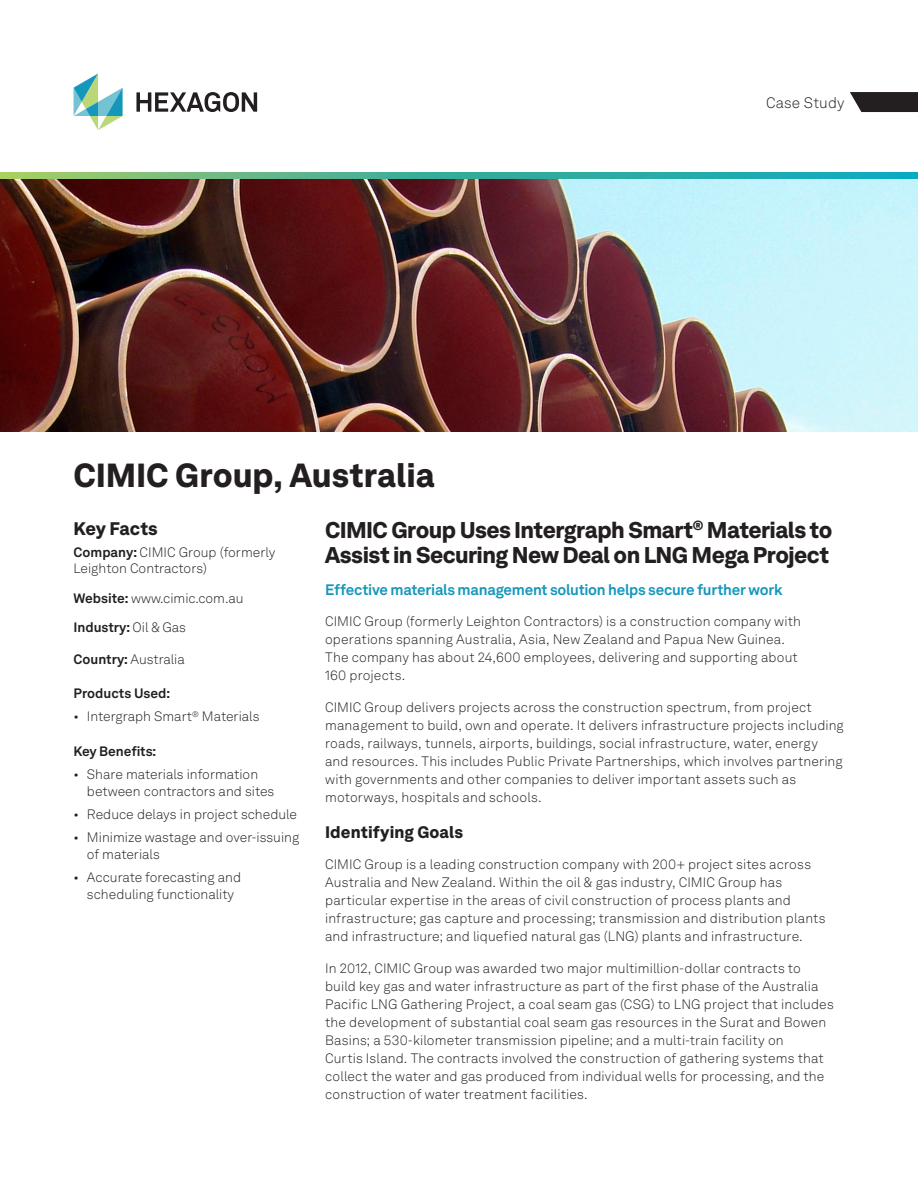
<style>
.page{position:relative;width:918px;height:1188px;background:#fff}
.page>*{position:absolute;margin:0;border:0;box-sizing:border-box;transform-origin:0 0}
.DS-Title{font:900 33px "Hexagon Akkurat";color:#231f20}
.Header_1{font:900 22.5px/25.5px "Hexagon Akkurat";letter-spacing:-.025em;color:#231f20}
.t1{font:900 18px "Hexagon Akkurat";letter-spacing:-.01em;color:#231f20}
.Body_Copy{font:900 16.5px "Hexagon Akkurat";letter-spacing:.005em;color:#231f20}
.Header_2{font:700 15px "Hexagon Akkurat";letter-spacing:-.02em;color:#1497ba}
.DS-Document_type_nam{font:300 15px "Hexagon Akkurat";letter-spacing:.01em;color:#231f20}
.Body_Copy-2{font:300 13.5px/18px "Hexagon Akkurat";letter-spacing:.01em;color:#231f20}
.Bullets{font:300 13.5px/16.2px "Hexagon Akkurat";color:#231f20}
.Bullets-2{font:700 13.5px "Hexagon Akkurat";color:#231f20}
.Heading_3{font:700 13.5px "Hexagon Akkurat";letter-spacing:-.005em;color:#231f20}
.s1{font-weight:700}
.s2{font-weight:300}
</style>
<div class="page">
<img style="left:0;top:179px;width:918px;height:253px">
<svg style="left:136px;top:92px;width:121px;height:20px"></svg>
<svg style="left:74px;top:74px;width:49px;height:56px"></svg>
<svg style="left:850px;top:92px;width:68px;height:20px"></svg>
<svg style="left:0;top:173px;width:918px;height:6px;background:#48b297"></svg>
<p class="DS-Document_type_nam" style="left:766px;top:92px;width:80px">Case Study</p>
<p class="DS-Title" style="left:74px;top:449px;width:363px">CIMIC Group, Australia</p>
<p class="Header_1" style="left:325px;top:516px;width:509px">CIMIC Group Uses Intergraph Smart<sup>®</sup> Materials to<br>Assist in Securing New Deal on LNG Mega Project</p>
<p class="Header_2" style="left:325px;top:578px;width:459px">Effective materials management solution helps secure further work</p>
<p class="Body_Copy-2" style="left:325px;top:612px;width:477px">CIMIC Group (formerly Leighton Contractors) is a construction company with operations spanning Australia, Asia, New Zealand and Papua New Guinea.<br>The company has about 24,600 employees, delivering and supporting about 160 projects.</p>
<p class="Body_Copy-2" style="left:325px;top:698px;width:520px">CIMIC Group delivers projects across the construction spectrum, from project management to build, own and operate. It delivers infrastructure projects including roads, railways, tunnels, airports, buildings, social infrastructure, water, energy and resources. This includes Public Private Partnerships, which involves partnering with governments and other companies to deliver important assets such as motorways, hospitals and schools.</p>
<p class="Body_Copy" style="left:325px;top:819px;width:139px">Identifying Goals</p>
<p class="Body_Copy-2" style="left:325px;top:855px;width:502px">CIMIC Group is a leading construction company with 200+ project sites across Australia and New Zealand. Within the oil &amp; gas industry, CIMIC Group has particular expertise in the areas of civil construction of process plants and infrastructure; gas capture and processing; transmission and distribution plants and infrastructure; and liquefied natural gas (LNG) plants and infrastructure.</p>
<p class="Body_Copy-2" style="left:325px;top:959px;width:510px">In 2012, CIMIC Group was awarded two major multimillion-dollar contracts to build key gas and water infrastructure as part of the first phase of the Australia Pacific LNG Gathering Project, a coal seam gas (CSG) to LNG project that includes the development of substantial coal seam gas resources in the Surat and Bowen Basins; a 530-kilometer transmission pipeline; and a multi-train facility on<br>Curtis Island. The contracts involved the construction of gathering systems that collect the water and gas produced from individual wells for processing, and the construction of water treatment facilities.</p>
<p class="t1" style="left:73px;top:514px;width:86px">Key Facts</p>
<p class="Bullets" style="left:73px;top:544px;width:203px"><span class="s1">Company:</span> CIMIC Group (formerly<br>Leighton Contractors)</p>
<p class="Bullets" style="left:73px;top:589px;width:172px"><span class="s1">Website:</span> www.cimic.com.au</p>
<p class="Bullets-2" style="left:73px;top:617px;width:114px">Industry: <span class="s2">Oil &amp; Gas</span></p>
<p class="Bullets" style="left:73px;top:651px;width:113px"><span class="s1">Country:</span> Australia</p>
<p class="Bullets-2" style="left:73px;top:683px;width:98px">Products Used:</p>
<p class="Body_Copy-2" style="left:73px;top:707px;width:187px">• Intergraph Smart<sup>®</sup> Materials</p>
<p class="Heading_3" style="left:73px;top:741px;width:84px">Key Benefits:</p>
<p class="Body_Copy-2" style="left:87px;top:766px;width:189px;line-height:16.5px;text-indent:-14px">• Share materials information between contractors and sites</p>
<p class="Body_Copy-2" style="left:73px;top:805px;width:225px">• Reduce delays in project schedule</p>
<p class="Body_Copy-2" style="left:87px;top:829px;width:214px;line-height:16.5px;text-indent:-14px">• Minimize wastage and over-issuing of materials</p>
<p class="Body_Copy-2" style="left:73px;top:869px;width:169px;line-height:16.5px;text-align:center">• Accurate forecasting and scheduling functionality</p>
</div>
